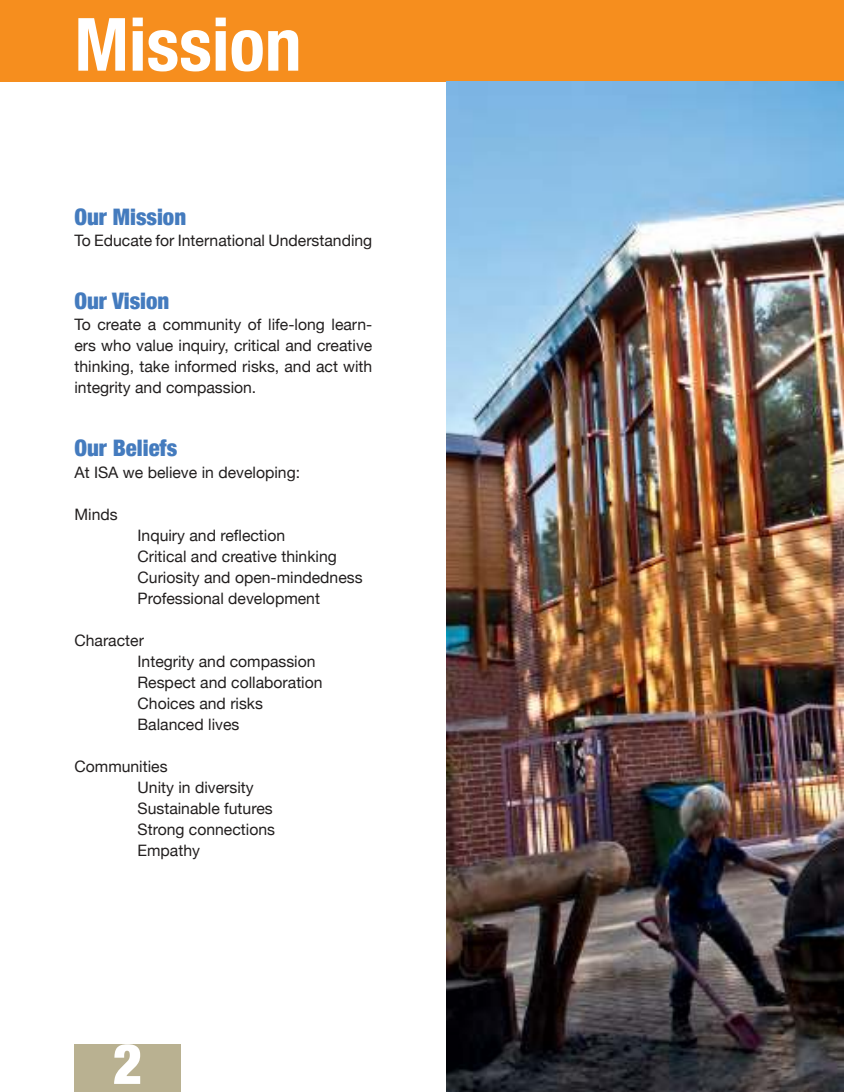
<style>
.page{position:relative;width:844px;height:1092px;background:#fff}
.page>*{position:absolute;margin:0;border:0;box-sizing:border-box;transform-origin:0 0}
.t1{font:700 condensed 73.5px "Helvetica Neue";color:#fff}
.t2{font:900 condensed 56px "Helvetica Neue";color:#fff}
.t3{font:900 condensed 22.75px "Helvetica Neue";color:#447bbe}
.t4{font:15.75px/21px "Helvetica Neue";color:#221f1f}
</style>
<div class="page">
<div style="left:74px;top:1044px;width:107px;height:47px;background:#b9b191"></div>
<div style="left:0;top:0;width:843px;height:82px;background:#f68e1e"></div>
<img style="left:446px;top:82px;width:397px;height:1009px">
<h1 class="t1" style="left:74px;top:17px;width:228px">Mission</h1>
<h3 class="t3" style="left:74px;top:198px;width:113px">Our Mission</h3>
<p class="t4" style="left:74px;top:232px;width:299px">To Educate for International Understanding</p>
<h3 class="t3" style="left:74px;top:282px;width:96px">Our Vision</h3>
<p class="t4" style="left:74px;top:316px;width:299px;text-align:justify">To create a community of life-long learn&shy;ers who value inquiry, critical and creative thinking, take informed risks, and act with integrity and compassion.</p>
<h3 class="t3" style="left:74px;top:429px;width:104px">Our Beliefs</h3>
<p class="t4" style="left:74px;top:462px;width:227px">At ISA we believe in developing:</p>
<p class="t4" style="left:74px;top:504px;width:45px">Minds</p>
<p class="t4" style="left:137px;top:525px;width:226px">Inquiry and relection<br>Critical and creative thinking<br>Curiosity and open-mindedness<br>Professional development</p>
<p class="t4" style="left:137px;top:630px;width:186px;text-indent:-63px">Character<br>Integrity and compassion<br>Respect and collaboration<br>Choices and risks<br>Balanced lives</p>
<p class="t4" style="left:137px;top:756px;width:139px;text-indent:-63px">Communities<br>Unity in diversity<br>Sustainable futures<br>Strong connections<br>Empathy</p>
<h2 class="t2" style="left:113px;top:1042px;width:31px">2</h2>
</div>
